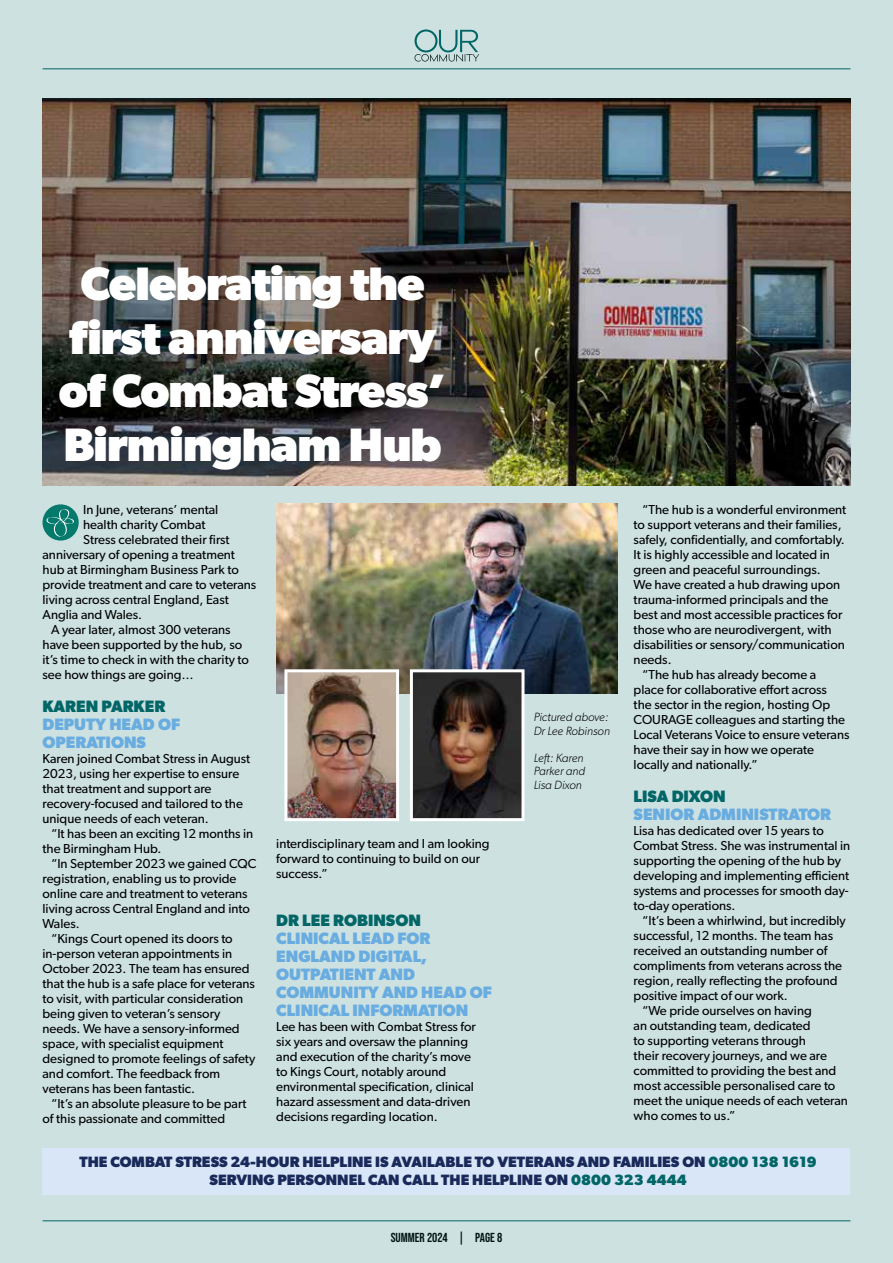
<style>
.page{position:relative;width:893px;height:1263px;background:#cde1e1}
.page>*{position:absolute;margin:0;border:0;box-sizing:border-box;transform-origin:0 0}
.t1{font:700 46.95px/53.7px "Gibson";letter-spacing:-.02em;color:#fff;text-align:center}
.t2{font:700 16.5px/18px "Gibson";color:#69acdf}
.t3{font:700 16.5px "Gibson";color:#026666}
.t4{font:700 15px/18px "Gibson";color:#192959;text-align:center}
.t5{font:13.05px/15px "Gibson";color:#000}
.t6{font:13.05px "Bebas Neue";color:#000}
.t7{font:italic 300 12px/13.5px "Gibson";color:#000}
.s1{color:#026666}
</style>
<div class="page">
<div style="left:43px;top:504px;width:36px;height:36px;background:#047a6c;border-radius:50%"></div>
<svg style="left:46px;top:509px;width:28px;height:28px"></svg>
<img style="left:43px;top:99px;width:807px;height:387px">
<div style="left:43px;top:1148px;width:807px;height:47px;background:#d8e6f7"></div>
<img style="left:276px;top:504px;width:342px;height:189px">
<img style="left:288px;top:673px;width:107px;height:144px">
<div style="left:284px;top:669px;width:115px;height:152px;border:3px solid #fff"></div>
<img style="left:414px;top:673px;width:106px;height:144px">
<div style="left:410px;top:669px;width:114px;height:152px;border:3px solid #fff"></div>
<h1 class="t1" style="left:59px;top:256px;width:389px">Celebrating the first anniversary of Combat Stress’<br>Birmingham Hub</h1>
<p class="t5" style="left:83px;top:502px;width:137px">In June, veterans’ mental</p>
<p class="t5" style="left:83px;top:517px;width:124px">health charity Combat</p>
<p class="t5" style="left:83px;top:532px;width:148px">Stress celebrated their first</p>
<p class="t5" style="left:43px;top:547px;width:194px">anniversary of opening a treatment</p>
<p class="t5" style="left:43px;top:562px;width:198px">hub at Birmingham Business Park to</p>
<p class="t5" style="left:43px;top:577px;width:215px">provide treatment and care to veterans</p>
<p class="t5" style="left:43px;top:592px;width:188px">living across central England, East</p>
<p class="t5" style="left:43px;top:607px;width:101px">Anglia and Wales.</p>
<p class="t5" style="left:51px;top:622px;width:181px">A year later, almost 300 veterans</p>
<p class="t5" style="left:43px;top:637px;width:201px">have been supported by the hub, so</p>
<p class="t5" style="left:43px;top:652px;width:208px">it’s time to check in with the charity to</p>
<p class="t5" style="left:43px;top:667px;width:153px">see how things are going…</p>
<p class="t3" style="left:43px;top:697px;width:124px">KAREN PARKER</p>
<p class="t2" style="left:43px;top:715px;width:139px">DEPUTY HEAD OF<br>OPERATIONS</p>
<p class="t5" style="left:43px;top:751px;width:209px">Karen joined Combat Stress in August 2023, using her expertise to ensure that treatment and support are recovery-focused and tailored to the unique needs of each veteran.</p>
<p class="t5" style="left:43px;top:826px;width:212px;text-indent:9px">“It has been an exciting 12 months in the Birmingham Hub.</p>
<p class="t5" style="left:51px;top:856px;width:207px">“In September 2023 we gained CQC</p>
<p class="t5" style="left:43px;top:871px;width:195px">registration, enabling us to provide</p>
<p class="t5" style="left:43px;top:886px;width:207px">online care and treatment to veterans</p>
<p class="t5" style="left:43px;top:901px;width:209px">living across Central England and into</p>
<p class="t5" style="left:43px;top:916px;width:39px">Wales.</p>
<p class="t5" style="left:51px;top:931px;width:183px">“Kings Court opened its doors to</p>
<p class="t5" style="left:43px;top:946px;width:191px">in-person veteran appointments in</p>
<p class="t5" style="left:43px;top:961px;width:209px">October 2023. The team has ensured</p>
<p class="t5" style="left:43px;top:976px;width:214px">that the hub is a safe place for veterans</p>
<p class="t5" style="left:43px;top:991px;width:202px">to visit, with particular consideration</p>
<p class="t5" style="left:43px;top:1006px;width:179px">being given to veteran’s sensory</p>
<p class="t5" style="left:43px;top:1021px;width:199px">needs. We have a sensory-informed</p>
<p class="t5" style="left:43px;top:1036px;width:183px">space, with specialist equipment</p>
<p class="t5" style="left:43px;top:1051px;width:214px">designed to promote feelings of safety</p>
<p class="t5" style="left:43px;top:1066px;width:179px">and comfort. The feedback from</p>
<p class="t5" style="left:43px;top:1081px;width:154px">veterans has been fantastic.</p>
<p class="t5" style="left:51px;top:1096px;width:197px">“It’s an absolute pleasure to be part</p>
<p class="t5" style="left:43px;top:1111px;width:184px">of this passionate and committed</p>
<p class="t5" style="left:276px;top:836px;width:215px">interdisciplinary team and I am looking forward to continuing to build on our success.”</p>
<p class="t3" style="left:276px;top:911px;width:146px">DR LEE ROBINSON</p>
<p class="t2" style="left:276px;top:929px;width:217px">CLINICAL LEAD FOR<br>ENGLAND DIGITAL,<br>OUTPATIENT AND<br>COMMUNITY AND HEAD OF<br>CLINICAL INFORMATION</p>
<p class="t5" style="left:276px;top:1019px;width:201px">Lee has been with Combat Stress for six years and oversaw the planning and execution of the charity’s move to Kings Court, notably around environmental specification, clinical hazard assessment and data-driven decisions regarding location.</p>
<p class="t7" style="left:534px;top:710px;width:78px">Pictured above:<br>Dr Lee Robinson</p>
<p class="t7" style="left:534px;top:751px;width:53px">Left: Karen<br>Parker and<br>Lisa Dixon</p>
<p class="t5" style="left:642px;top:502px;width:206px">“The hub is a wonderful environment</p>
<p class="t5" style="left:634px;top:517px;width:210px">to support veterans and their families,</p>
<p class="t5" style="left:634px;top:532px;width:213px">safely, confidentially, and comfortably.</p>
<p class="t5" style="left:634px;top:547px;width:198px">It is highly accessible and located in</p>
<p class="t5" style="left:634px;top:562px;width:189px">green and peaceful surroundings.</p>
<p class="t5" style="left:634px;top:577px;width:208px">We have created a hub drawing upon</p>
<p class="t5" style="left:634px;top:592px;width:196px">trauma-informed principals and the</p>
<p class="t5" style="left:634px;top:607px;width:210px">best and most accessible practices for</p>
<p class="t5" style="left:634px;top:622px;width:199px">those who are neurodivergent, with</p>
<p class="t5" style="left:634px;top:637px;width:213px">disabilities or sensory/communication</p>
<p class="t5" style="left:634px;top:652px;width:39px">needs.</p>
<p class="t5" style="left:642px;top:667px;width:176px">“The hub has already become a</p>
<p class="t5" style="left:634px;top:682px;width:195px">place for collaborative effort across</p>
<p class="t5" style="left:634px;top:697px;width:198px">the sector in the region, hosting Op</p>
<p class="t5" style="left:634px;top:712px;width:213px">COURAGE colleagues and starting the</p>
<p class="t5" style="left:634px;top:727px;width:217px">Local Veterans Voice to ensure veterans</p>
<p class="t5" style="left:634px;top:742px;width:182px">have their say in how we operate</p>
<p class="t5" style="left:634px;top:757px;width:126px">locally and nationally.”</p>
<p class="t3" style="left:634px;top:787px;width:94px">LISA DIXON</p>
<p class="t2" style="left:634px;top:805px;width:199px">SENIOR ADMINISTRATOR</p>
<p class="t5" style="left:634px;top:823px;width:218px">Lisa has dedicated over 15 years to Combat Stress. She was instrumental in supporting the opening of the hub by developing and implementing efficient systems and processes for smooth day&shy;to-day operations.</p>
<p class="t5" style="left:642px;top:913px;width:205px">“It’s been a whirlwind, but incredibly</p>
<p class="t5" style="left:634px;top:928px;width:201px">successful, 12 months. The team has</p>
<p class="t5" style="left:634px;top:943px;width:195px">received an outstanding number of</p>
<p class="t5" style="left:634px;top:958px;width:210px">compliments from veterans across the</p>
<p class="t5" style="left:634px;top:973px;width:205px">region, really reflecting the profound</p>
<p class="t5" style="left:634px;top:988px;width:156px">positive impact of our work.</p>
<p class="t5" style="left:642px;top:1003px;width:171px">“We pride ourselves on having</p>
<p class="t5" style="left:634px;top:1018px;width:179px">an outstanding team, dedicated</p>
<p class="t5" style="left:634px;top:1033px;width:174px">to supporting veterans through</p>
<p class="t5" style="left:634px;top:1048px;width:195px">their recovery journeys, and we are</p>
<p class="t5" style="left:634px;top:1063px;width:204px">committed to providing the best and</p>
<p class="t5" style="left:634px;top:1078px;width:203px">most accessible personalised care to</p>
<p class="t5" style="left:634px;top:1093px;width:216px">meet the unique needs of each veteran</p>
<p class="t5" style="left:634px;top:1108px;width:104px">who comes to us.”</p>
<p class="t4" style="left:80px;top:1153px;width:739px">THE COMBAT STRESS 24-HOUR HELPLINE IS AVAILABLE TO VETERANS AND FAMILIES ON <span class="s1">0800 138 1619<br></span>SERVING PERSONNEL CAN CALL THE HELPLINE ON <span class="s1">0800 323 4444</span></p>
<p class="t6" style="left:391px;top:1230px;width:113px">SUMMER 2024 | PAGE 8</p>
</div>
